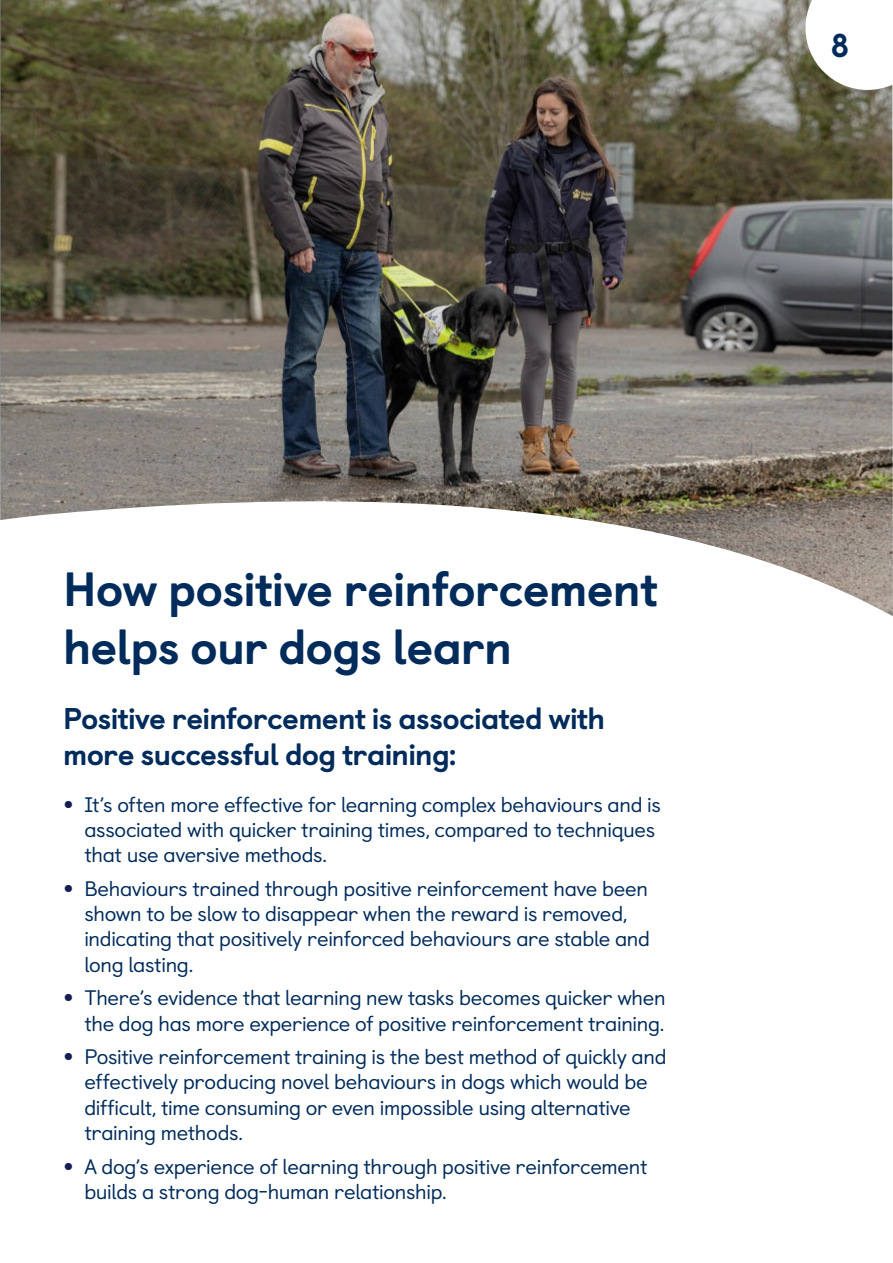
<style>
.page{position:relative;width:893px;height:1263px;background:#fff}
.page>*{position:absolute;margin:0;border:0;box-sizing:border-box;transform-origin:0 0}
.Title_2{font:800 48px/57.6px "Castledown";letter-spacing:-.02em;color:#002b5b}
.t1{font:800 33px "Castledown";color:#002b5b}
.Body_copy_medium{font:800 30px/36px "Castledown";letter-spacing:-.025em;color:#002b5b}
.t2{font:21px/25.2px "Castledown";letter-spacing:-.015em;color:#002b5b}
.s1{font-weight:800;font-size:30px;color:#151e53}
</style>
<div class="page">
<img style="left:0;top:0;width:893px;height:616px">
<svg style="left:805px;top:0;width:88px;height:90px"></svg>
<h2 class="t1" style="left:831px;top:19px;width:20px">8</h2>
<h2 class="Title_2" style="left:63px;top:556px;width:597px">How positive reinforcement helps our dogs learn</h2>
<p class="Body_copy_medium" style="left:63px;top:698px;width:544px">Positive reinforcement is associated with more successful dog training:</p>
<p class="t2" style="left:84px;top:790px;width:578px;text-indent:-21px"><span class="s1">•</span> It’s often more effective for learning complex behaviours and is associated with quicker training times, compared to techniques that use aversive methods.</p>
<p class="t2" style="left:84px;top:874px;width:567px;text-indent:-21px"><span class="s1">•</span> Behaviours trained through positive reinforcement have been shown to be slow to disappear when the reward is removed, indicating that positively reinforced behaviours are stable and long lasting.</p>
<p class="t2" style="left:63px;top:983px;width:604px;text-align:right"><span class="s1">•</span> There’s evidence that learning new tasks becomes quicker when the dog has more experience of positive reinforcement training.</p>
<p class="t2" style="left:84px;top:1042px;width:584px;text-indent:-21px"><span class="s1">•</span> Positive reinforcement training is the best method of quickly and effectively producing novel behaviours in dogs which would be difficult, time consuming or even impossible using alternative training methods.</p>
<p class="t2" style="left:84px;top:1152px;width:565px;text-indent:-21px"><span class="s1">•</span> A dog’s experience of learning through positive reinforcement builds a strong dog-human relationship.</p>
</div>
